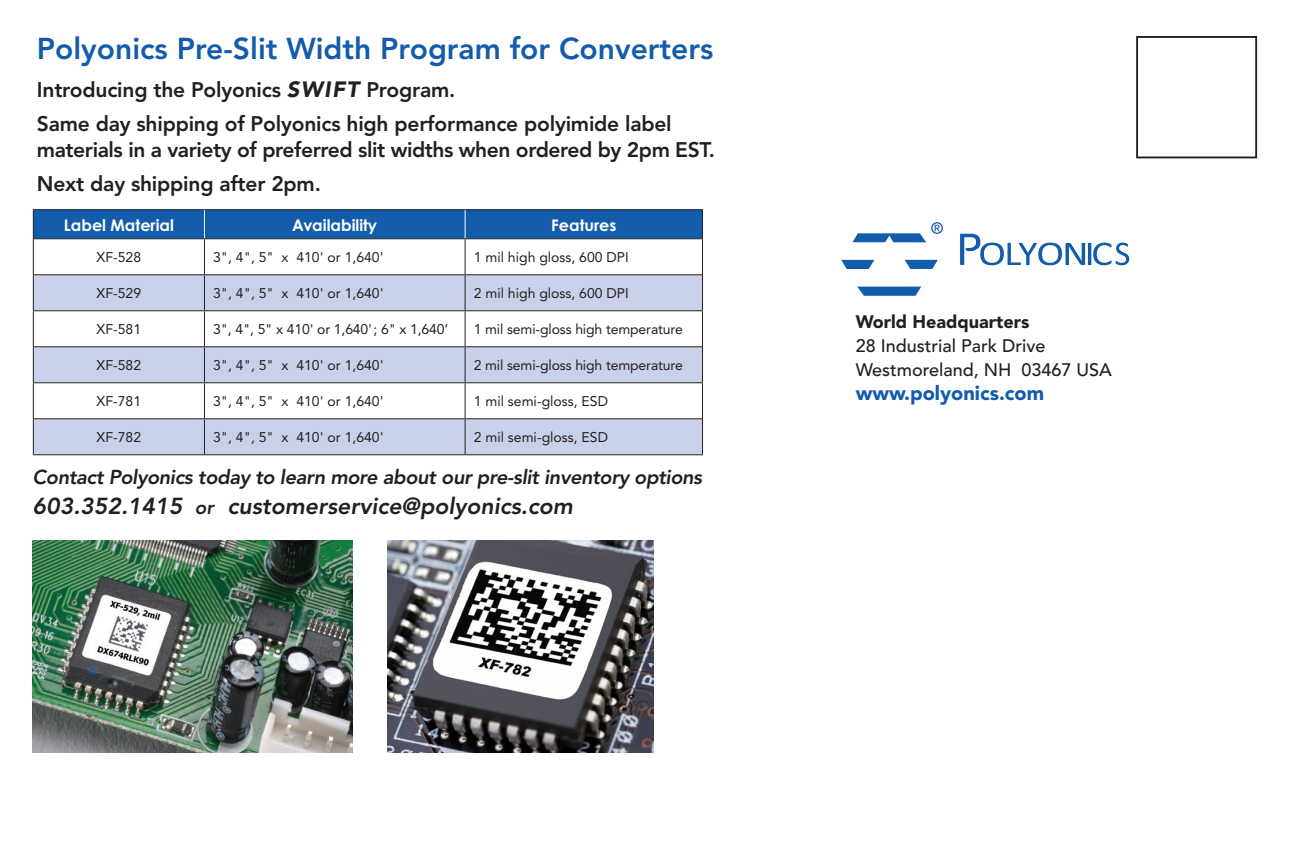
<style>
.page{position:relative;width:1296px;height:864px;background:#fff}
.page>*{position:absolute;margin:0;border:0;box-sizing:border-box;transform-origin:0 0}
.t1{font:800 30px "Avenir";color:#135cab}
.t2{font:italic 800 23px "Avenir";color:#231f20}
.t3{font:800 21px/34px "Avenir";letter-spacing:-.01em;color:#231f20}
.t4{font:italic 800 20px "Avenir";letter-spacing:-.02em;color:#231f20}
.t5{font:900 20px "Avenir";color:#135cab}
.t6{font:500 18px/24px "Avenir";color:#231f20}
.t7{font:900 18px "Avenir";color:#231f20}
.t8{font:700 16px "Century Gothic";color:#fff}
.t9{font:14px "Avenir";color:#231f20}
.s1{font-weight:900;font-style:italic;font-size:22px}
.s2{font-size:19px}
</style>
<div class="page">
<svg style="left:853px;top:222px;width:90px;height:20px"></svg>
<svg style="left:841px;top:260px;width:33px;height:9px"></svg>
<svg style="left:905px;top:260px;width:33px;height:9px"></svg>
<svg style="left:857px;top:287px;width:64px;height:9px"></svg>
<svg style="left:960px;top:234px;width:169px;height:31px"></svg>
<svg style="left:34px;top:239px;width:668px;height:35px"></svg>
<svg style="left:34px;top:275px;width:668px;height:179px;fill:#c9d0e9"></svg>
<hr style="left:33px;top:209px;width:171px;height:1px;background:#231f20">
<hr style="left:204px;top:209px;width:261px;height:1px;background:#231f20">
<hr style="left:465px;top:209px;width:238px;height:1px;background:#231f20">
<hr style="left:33px;top:239px;width:1px;height:35px;background:#231f20">
<hr style="left:204px;top:239px;width:1px;height:35px;background:#231f20">
<hr style="left:465px;top:239px;width:1px;height:35px;background:#231f20">
<hr style="left:702px;top:239px;width:1px;height:35px;background:#231f20">
<hr style="left:33px;top:274px;width:171px;height:1px;background:#231f20">
<hr style="left:33px;top:275px;width:1px;height:35px;background:#231f20">
<hr style="left:204px;top:274px;width:261px;height:1px;background:#231f20">
<hr style="left:204px;top:275px;width:1px;height:35px;background:#231f20">
<hr style="left:465px;top:274px;width:238px;height:1px;background:#231f20">
<hr style="left:465px;top:275px;width:1px;height:35px;background:#231f20">
<hr style="left:702px;top:275px;width:1px;height:35px;background:#231f20">
<hr style="left:33px;top:310px;width:171px;height:1px;background:#231f20">
<hr style="left:33px;top:311px;width:1px;height:35px;background:#231f20">
<hr style="left:204px;top:310px;width:261px;height:1px;background:#231f20">
<hr style="left:204px;top:311px;width:1px;height:35px;background:#231f20">
<hr style="left:465px;top:310px;width:238px;height:1px;background:#231f20">
<hr style="left:465px;top:311px;width:1px;height:35px;background:#231f20">
<hr style="left:702px;top:311px;width:1px;height:35px;background:#231f20">
<hr style="left:33px;top:346px;width:171px;height:1px;background:#231f20">
<hr style="left:33px;top:347px;width:1px;height:35px;background:#231f20">
<hr style="left:204px;top:346px;width:261px;height:1px;background:#231f20">
<hr style="left:204px;top:347px;width:1px;height:35px;background:#231f20">
<hr style="left:465px;top:346px;width:238px;height:1px;background:#231f20">
<hr style="left:465px;top:347px;width:1px;height:35px;background:#231f20">
<hr style="left:702px;top:347px;width:1px;height:35px;background:#231f20">
<hr style="left:33px;top:382px;width:171px;height:1px;background:#231f20">
<hr style="left:33px;top:383px;width:1px;height:35px;background:#231f20">
<hr style="left:204px;top:382px;width:261px;height:1px;background:#231f20">
<hr style="left:204px;top:383px;width:1px;height:35px;background:#231f20">
<hr style="left:465px;top:382px;width:238px;height:1px;background:#231f20">
<hr style="left:465px;top:383px;width:1px;height:35px;background:#231f20">
<hr style="left:702px;top:383px;width:1px;height:35px;background:#231f20">
<hr style="left:33px;top:418px;width:171px;height:1px;background:#231f20">
<hr style="left:33px;top:419px;width:1px;height:35px;background:#231f20">
<hr style="left:204px;top:418px;width:261px;height:1px;background:#231f20">
<hr style="left:204px;top:419px;width:1px;height:35px;background:#231f20">
<hr style="left:465px;top:418px;width:238px;height:1px;background:#231f20">
<hr style="left:465px;top:419px;width:1px;height:35px;background:#231f20">
<hr style="left:702px;top:419px;width:1px;height:35px;background:#231f20">
<hr style="left:33px;top:454px;width:171px;height:1px;background:#231f20">
<hr style="left:204px;top:454px;width:261px;height:1px;background:#231f20">
<hr style="left:465px;top:454px;width:238px;height:1px;background:#231f20">
<svg style="left:33px;top:210px;width:670px;height:29px;background:#145aa6"></svg>
<img style="left:387px;top:541px;width:267px;height:211px">
<img style="left:33px;top:541px;width:320px;height:211px">
<div style="left:1136px;top:36px;width:121px;height:122px;border:2px solid #231f20"></div>
<h1 class="t1" style="left:37px;top:31px;width:678px">Polyonics Pre-Slit Width Program for Converters</h1>
<h3 class="t3" style="left:37px;top:72px;width:636px">Introducing the Polyonics <span class="s1">SWIFT</span> Program.<br>Same day shipping of Polyonics high performance polyimide label</h3>
<h3 class="t3" style="left:37px;top:132px;width:680px">materials in a variety of preferred slit widths when ordered by 2pm EST.<br>Next day shipping after 2pm.</h3>
<p class="t8" style="left:64px;top:215px;width:112px">Label Material</p>
<p class="t8" style="left:292px;top:215px;width:86px">Availability</p>
<p class="t8" style="left:551px;top:215px;width:67px">Features</p>
<p class="t9" style="left:97px;top:249px;width:46px">XF-528</p>
<p class="t9" style="left:213px;top:249px;width:172px">3", 4", 5" x 410' or 1,640'</p>
<p class="t9" style="left:474px;top:249px;width:157px">1 mil high gloss, 600 DPI</p>
<p class="t9" style="left:97px;top:285px;width:46px">XF-529</p>
<p class="t9" style="left:213px;top:285px;width:172px">3", 4", 5" x 410' or 1,640'</p>
<p class="t9" style="left:474px;top:285px;width:157px">2 mil high gloss, 600 DPI</p>
<p class="t9" style="left:97px;top:321px;width:46px">XF-581</p>
<p class="t9" style="left:213px;top:321px;width:237px">3", 4", 5" x 410' or 1,640' ; 6" x 1,640’</p>
<p class="t9" style="left:474px;top:321px;width:211px">1 mil semi-gloss high temperature</p>
<p class="t9" style="left:97px;top:357px;width:46px">XF-582</p>
<p class="t9" style="left:213px;top:357px;width:172px">3", 4", 5" x 410' or 1,640'</p>
<p class="t9" style="left:474px;top:357px;width:211px">2 mil semi-gloss high temperature</p>
<p class="t9" style="left:97px;top:393px;width:46px">XF-781</p>
<p class="t9" style="left:213px;top:393px;width:172px">3", 4", 5" x 410' or 1,640'</p>
<p class="t9" style="left:474px;top:393px;width:136px">1 mil semi-gloss, ESD</p>
<p class="t9" style="left:97px;top:429px;width:46px">XF-782</p>
<p class="t9" style="left:213px;top:429px;width:172px">3", 4", 5" x 410' or 1,640'</p>
<p class="t9" style="left:474px;top:429px;width:136px">2 mil semi-gloss, ESD</p>
<h3 class="t4" style="left:33px;top:466px;width:671px">Contact Polyonics today to learn more about our pre-slit inventory options</h3>
<h2 class="t2" style="left:33px;top:493px;width:542px">603.352.1415 <span class="s2">or</span> customerservice@polyonics.com</h2>
<p class="t7" style="left:856px;top:311px;width:175px">World Headquarters</p>
<p class="t6" style="left:856px;top:334px;width:258px">28 Industrial Park Drive<br>Westmoreland, NH 03467 USA</p>
<h3 class="t5" style="left:856px;top:381px;width:190px">www.polyonics.com</h3>
</div>
